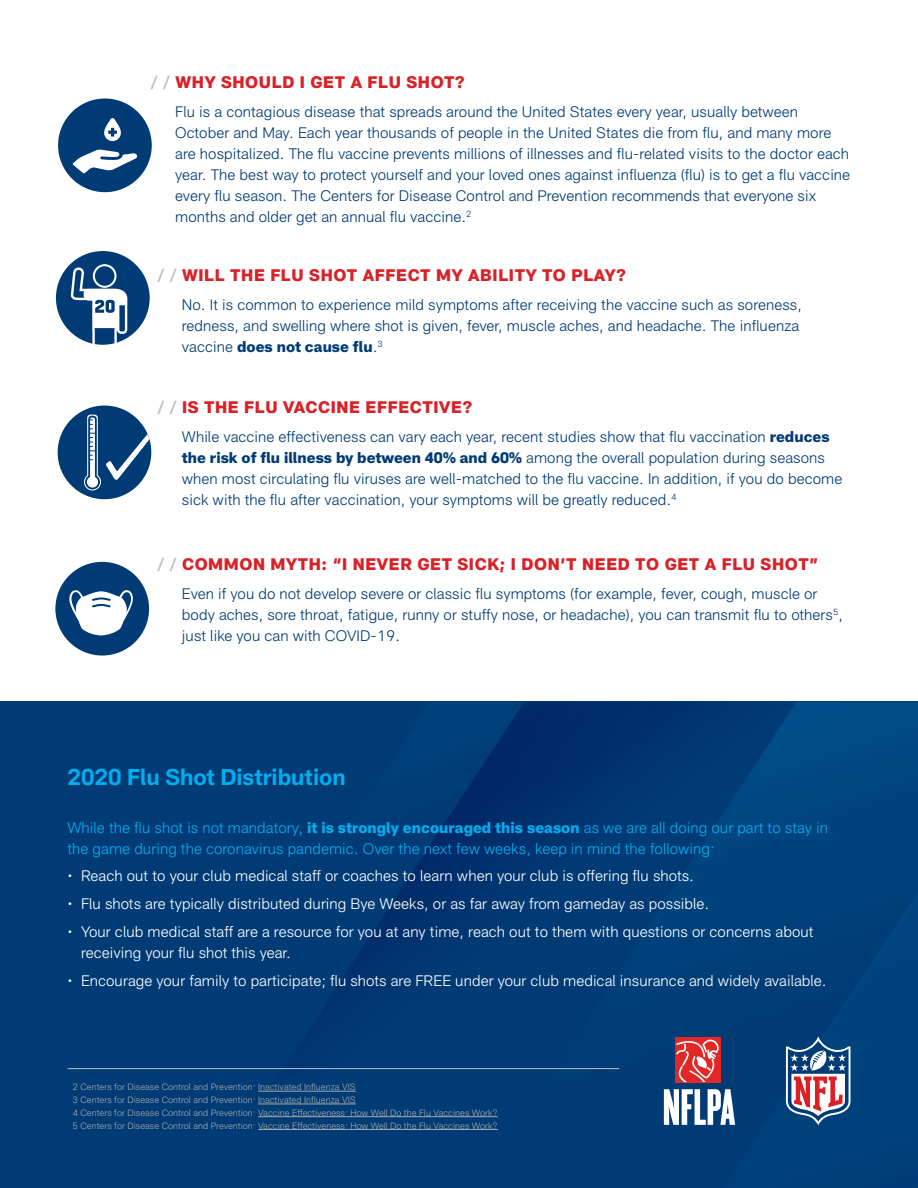
<style>
.page{position:relative;width:918px;height:1188px;background:#fff}
.page>*{position:absolute;margin:0;border:0;box-sizing:border-box;transform-origin:0 0}
.t1{font:22.5px "All Pro Sans Bold";color:#00aeef}
.t2{font:16.5px "All Pro Sans Heavy";letter-spacing:.04em;color:#da2128}
.t3{font:15px/21px "All Pro Sans Light";letter-spacing:.005em;color:#003b75}
.t4{font:15px/21px "All Pro Sans Light";letter-spacing:.005em;color:#fff}
.t5{font:15px/21px "All Pro Sans Light";letter-spacing:.005em;color:#00aeef}
.t6{font:15px "All Pro Sans Heavy";letter-spacing:.005em;color:#003b75}
.t7{font:9px/12.8px "All Pro Sans Light";letter-spacing:.005em;color:#a7a9ac}
.s1{color:#bcbec0}
.s2{font-family:"All Pro Sans Light"}
.s3{font-family:"All Pro Sans Heavy"}
</style>
<div class="page">
<div style="left:0;top:702px;width:918px;height:486px;background:#003b75"></div>
<svg style="left:355px;top:883px;width:51px;height:77px"></svg>
<svg style="left:406px;top:702px;width:512px;height:423px"></svg>
<svg style="left:67px;top:960px;width:360px;height:165px"></svg>
<svg style="left:786px;top:1036px;width:64px;height:89px"></svg>
<hr style="left:68px;top:1068px;width:551px;height:1px;background:#bcbec0">
<div style="left:58px;top:99px;width:94px;height:93px;background:#003b75;border-radius:50%"></div>
<svg style="left:73px;top:149px;width:64px;height:24px"></svg>
<svg style="left:104px;top:118px;width:17px;height:23px"></svg>
<div style="left:56px;top:251px;width:94px;height:94px;background:#003b75;border-radius:50%"></div>
<svg style="left:71px;top:264px;width:56px;height:80px"></svg>
<div style="left:58px;top:406px;width:93px;height:93px;background:#003b75;border-radius:50%"></div>
<svg style="left:84px;top:415px;width:65px;height:76px"></svg>
<div style="left:55px;top:562px;width:94px;height:94px;background:#003b75;border-radius:50%"></div>
<svg style="left:69px;top:590px;width:64px;height:45px"></svg>
<hr style="left:258px;top:1091px;width:98px;height:1px;background:#a7a9ac">
<hr style="left:258px;top:1104px;width:98px;height:1px;background:#a7a9ac">
<hr style="left:258px;top:1116px;width:240px;height:1px;background:#a7a9ac">
<hr style="left:258px;top:1129px;width:240px;height:1px;background:#a7a9ac">
<div style="left:675px;top:1038px;width:46px;height:45px;background:#e12826"></div>
<svg style="left:676px;top:1039px;width:43px;height:43px"></svg>
<svg style="left:664px;top:1089px;width:71px;height:36px"></svg>
<p class="t2" style="left:151px;top:72px;width:315px"><span class="s1">/ /</span> WHY SHOULD I GET A FLU SHOT?</p>
<p class="t3" style="left:175px;top:101px;width:676px">Flu is a contagious disease that spreads around the United States every year, usually between October and May. Each year thousands of people in the United States die from flu, and many more are hospitalized. The flu vaccine prevents millions of illnesses and flu-related visits to the doctor each year. The best way to protect yourself and your loved ones against influenza (flu) is to get a flu vaccine every flu season. The Centers for Disease Control and Prevention recommends that everyone six months and older get an annual flu vaccine.<sup>2</sup></p>
<p class="t2" style="left:158px;top:265px;width:470px"><span class="s1">/ /</span> WILL THE FLU SHOT AFFECT MY ABILITY TO PLAY?</p>
<p class="t3" style="left:182px;top:294px;width:622px">No. It is common to experience mild symptoms after receiving the vaccine such as soreness, redness, and swelling where shot is given, fever, muscle aches, and headache. The influenza</p>
<p class="t6" style="left:182px;top:338px;width:203px"><span class="s2">vaccine</span> does not cause flu<span class="s2">.</span><sup>3</sup></p>
<p class="t2" style="left:158px;top:398px;width:316px"><span class="s1">/ /</span> IS THE FLU VACCINE EFFECTIVE?</p>
<p class="t3" style="left:182px;top:427px;width:662px">While vaccine effectiveness can vary each year, recent studies show that flu vaccination <span class="s3">reduces the risk of flu illness by between 40% and 60%</span> among the overall population during seasons when most circulating flu viruses are well-matched to the flu vaccine. In addition, if you do become sick with the flu after vaccination, your symptoms will be greatly reduced.<sup>4</sup></p>
<p class="t2" style="left:158px;top:555px;width:662px"><span class="s1">/ /</span> COMMON MYTH: “I NEVER GET SICK; I DON’T NEED TO GET A FLU SHOT”</p>
<p class="t3" style="left:182px;top:584px;width:663px">Even if you do not develop severe or classic flu symptoms (for example, fever, cough, muscle or body aches, sore throat, fatigue, runny or stuffy nose, or headache), you can transmit flu to others<sup>5</sup>, just like you can with COVID-19.</p>
<h1 class="t1" style="left:68px;top:764px;width:280px">2020 Flu Shot Distribution</h1>
<p class="t5" style="left:68px;top:817px;width:762px">While the flu shot is not mandatory, <span class="s3">it is strongly encouraged this season</span> as we are all doing our part to stay in the game during the coronavirus pandemic. Over the next few weeks, keep in mind the following:</p>
<p class="t4" style="left:68px;top:866px;width:628px">• Reach out to your club medical staff or coaches to learn when your club is offering flu shots.</p>
<p class="t4" style="left:68px;top:894px;width:643px">• Flu shots are typically distributed during Bye Weeks, or as far away from gameday as possible.</p>
<p class="t4" style="left:81px;top:921px;width:734px;text-indent:-14px">• Your club medical staff are a resource for you at any time, reach out to them with questions or concerns about receiving your flu shot this year.</p>
<p class="t4" style="left:68px;top:970px;width:761px">• Encourage your family to participate; flu shots are FREE under your club medical insurance and widely available.</p>
<p class="t7" style="left:72px;top:1081px;width:427px">2 Centers for Disease Control and Prevention: Inactivated Influenza VIS<br>3 Centers for Disease Control and Prevention: Inactivated Influenza VIS<br>4 Centers for Disease Control and Prevention: Vaccine Effectiveness: How Well Do the Flu Vaccines Work?<br>5 Centers for Disease Control and Prevention: Vaccine Effectiveness: How Well Do the Flu Vaccines Work?</p>
</div>
